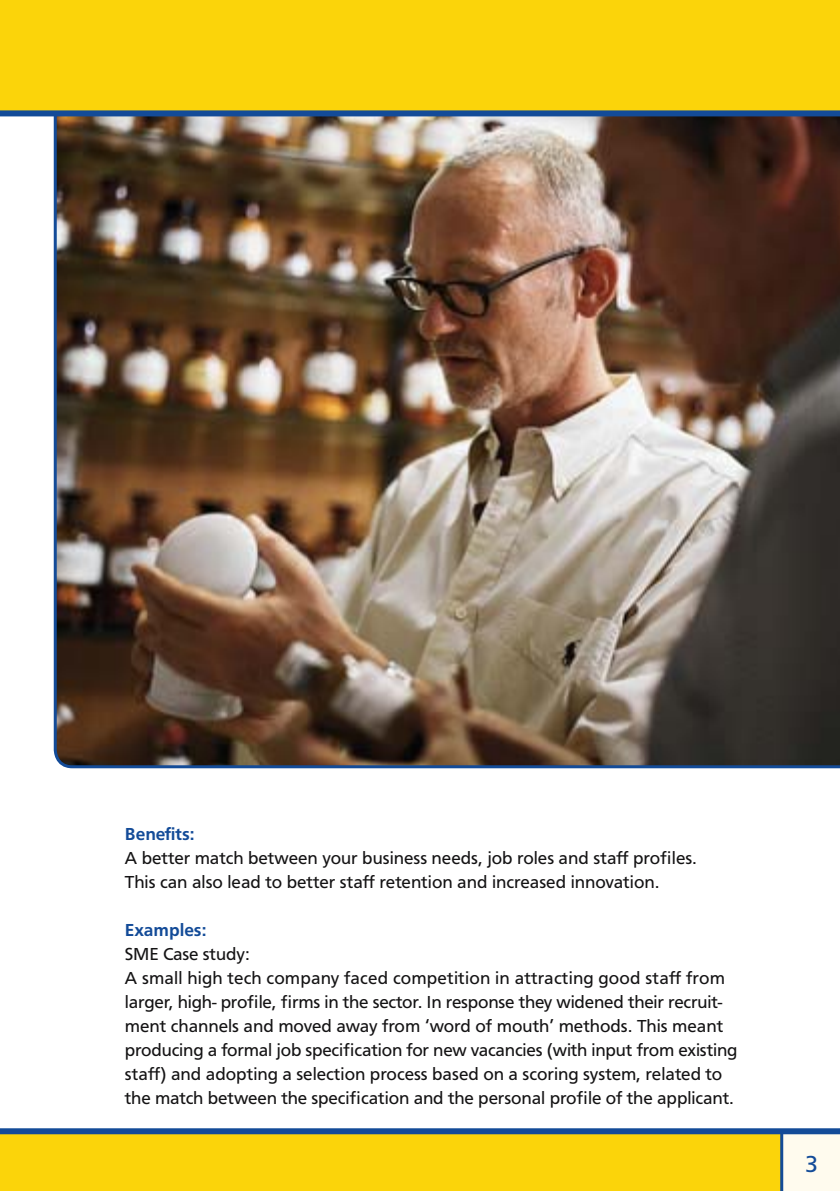
<style>
.page{position:relative;width:840px;height:1191px;background:#fff}
.page>*{position:absolute;margin:0;border:0;box-sizing:border-box;transform-origin:0 0}
.t1{font:24px "F015 TOT";color:#134b98}
.t2{font:18px/24px "F015 TOT";color:#141314}
.t3{font:500 18px "F015 TOT";color:#134b98}
</style>
<div class="page">
<div style="left:0;top:1134px;width:782px;height:57px;background:#fbd40a"></div>
<div style="left:782px;top:1134px;width:57px;height:57px;background:#fffbee"></div>
<div style="left:0;top:1128px;width:839px;height:6px;background:#134b98"></div>
<hr style="left:779px;top:1133px;width:3px;height:58px;background:#134b98">
<img style="left:54px;top:116px;width:785px;height:652px">
<div style="left:0;top:1px;width:839px;height:112px;background:#fbd40a"></div>
<div style="left:0;top:110px;width:839px;height:6px;background:#134b98"></div>
<p class="t3" style="left:125px;top:824px;width:71px">Benefits:</p>
<p class="t2" style="left:125px;top:846px;width:573px">A better match between your business needs, job roles and staff profiles.<br>This can also lead to better staff retention and increased innovation.</p>
<p class="t3" style="left:125px;top:920px;width:83px">Examples:</p>
<p class="t2" style="left:125px;top:942px;width:613px">SME Case study:<br>A small high tech company faced competition in attracting good staff from larger, high- profile, firms in the sector. In response they widened their recruit&shy;ment channels and moved away from ‘word of mouth’ methods. This meant producing a formal job specification for new vacancies (with input from existing staff) and adopting a selection process based on a scoring system, related to the match between the specification and the personal profile of the applicant.</p>
<h1 class="t1" style="left:804px;top:1149px;width:14px">3</h1>
</div>
